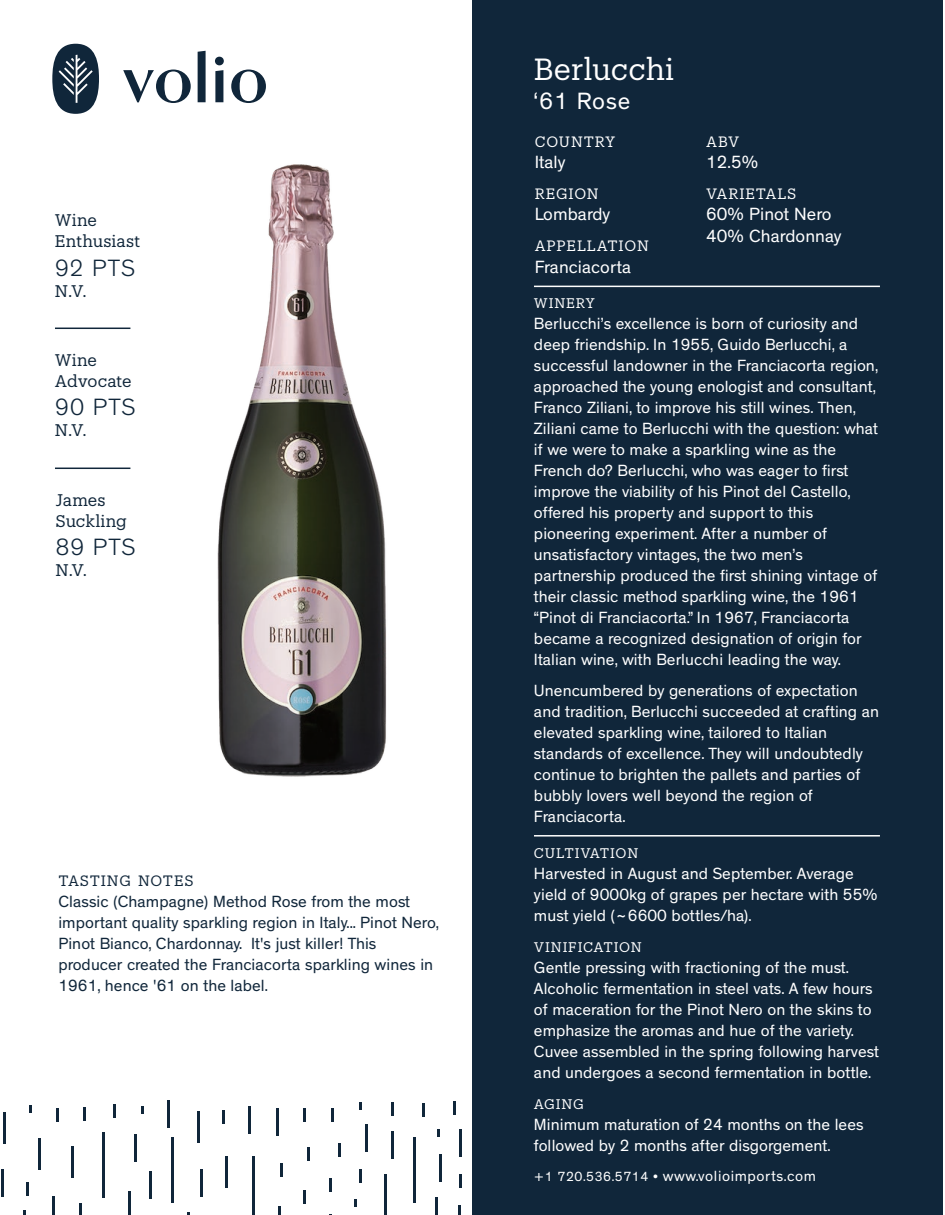
<style>
.page{position:relative;width:945px;height:1215px;background:#fff}
.page>*{position:absolute;margin:0;border:0;box-sizing:border-box;transform-origin:0 0}
.t1{font:30px "Produkt";letter-spacing:-.005em;color:#fff}
.t2{font:300 24px "Theinhardt";letter-spacing:.04em;color:#10263a}
.t3{font:24px "Theinhardt";letter-spacing:.035em;color:#fff}
.t4{font:18px/21.8px "Theinhardt";letter-spacing:.005em;color:#fff}
.t5{font:16.5px/21px "Theinhardt";letter-spacing:.005em;color:#fff}
.t6{font:16.5px/21px "Theinhardt";letter-spacing:.005em;color:#10263a}
.t7{font:16.5px/21px "Produkt";letter-spacing:-.005em;color:#10263a}
.t8{font:15px "Theinhardt";letter-spacing:.04em;color:#fff}
.t9{font:14.7px "Produkt";letter-spacing:.06em;color:#fff}
.t10{font:14.7px "Produkt";letter-spacing:.045em;color:#10263a}
.t11{font:13.65px "Produkt";letter-spacing:.06em;color:#fff}
.s1{font-size:13.5px}
</style>
<div class="page">
<img style="left:55px;top:100px;width:332px;height:677px">
<div style="left:472px;top:0;width:471px;height:1215px;background:#10263a"></div>
<hr style="left:534px;top:286px;width:346px;height:1px;background:#fff">
<svg style="left:52px;top:44px;width:47px;height:70px"></svg>
<svg style="left:198px;top:51px;width:8px;height:51px"></svg>
<svg style="left:215px;top:57px;width:9px;height:45px"></svg>
<svg style="left:123px;top:70px;width:68px;height:33px"></svg>
<svg style="left:231px;top:70px;width:35px;height:33px"></svg>
<hr style="left:276px;top:1109px;width:3px;height:27px;background:#10263a">
<hr style="left:248px;top:1106px;width:3px;height:27px;background:#10263a">
<hr style="left:1px;top:1170px;width:3px;height:27px;background:#10263a">
<hr style="left:128px;top:1191px;width:3px;height:24px;background:#10263a">
<hr style="left:439px;top:1154px;width:2px;height:27px;background:#10263a">
<hr style="left:200px;top:1169px;width:2px;height:27px;background:#10263a">
<hr style="left:168px;top:1100px;width:2px;height:27px;background:#10263a">
<hr style="left:134px;top:1134px;width:3px;height:27px;background:#10263a">
<hr style="left:391px;top:1132px;width:3px;height:27px;background:#10263a">
<hr style="left:459px;top:1129px;width:3px;height:27px;background:#10263a">
<hr style="left:149px;top:1171px;width:3px;height:27px;background:#10263a">
<hr style="left:365px;top:1124px;width:3px;height:27px;background:#10263a">
<hr style="left:252px;top:1156px;width:3px;height:59px;background:#10263a">
<svg style="left:435px;top:1197px;width:2px;height:18px"></svg>
<svg style="left:278px;top:1206px;width:2px;height:9px"></svg>
<hr style="left:172px;top:1137px;width:2px;height:66px;background:#10263a">
<hr style="left:384px;top:1174px;width:3px;height:41px;background:#10263a">
<hr style="left:52px;top:1196px;width:3px;height:19px;background:#10263a">
<svg style="left:458px;top:1206px;width:3px;height:9px"></svg>
<hr style="left:414px;top:1137px;width:2px;height:65px;background:#10263a">
<hr style="left:102px;top:1132px;width:3px;height:66px;background:#10263a">
<hr style="left:113px;top:1104px;width:3px;height:14px;background:#10263a">
<hr style="left:391px;top:1102px;width:3px;height:14px;background:#10263a">
<svg style="left:303px;top:1191px;width:3px;height:13px"></svg>
<svg style="left:79px;top:1203px;width:3px;height:12px"></svg>
<svg style="left:330px;top:1178px;width:2px;height:13px"></svg>
<svg style="left:359px;top:1169px;width:3px;height:13px"></svg>
<svg style="left:83px;top:1107px;width:3px;height:13px"></svg>
<svg style="left:338px;top:1144px;width:3px;height:13px"></svg>
<svg style="left:459px;top:1175px;width:3px;height:13px"></svg>
<svg style="left:281px;top:1163px;width:2px;height:14px"></svg>
<hr style="left:307px;top:1147px;width:3px;height:14px;background:#10263a">
<hr style="left:56px;top:1108px;width:3px;height:14px;background:#10263a">
<hr style="left:331px;top:1108px;width:3px;height:14px;background:#10263a">
<hr style="left:222px;top:1110px;width:3px;height:14px;background:#10263a">
<svg style="left:454px;top:1102px;width:2px;height:13px"></svg>
<hr style="left:26px;top:1182px;width:3px;height:14px;background:#10263a">
<svg style="left:422px;top:1104px;width:3px;height:13px"></svg>
<hr style="left:303px;top:1108px;width:3px;height:14px;background:#10263a">
<hr style="left:198px;top:1111px;width:2px;height:31px;background:#10263a">
<hr style="left:38px;top:1138px;width:3px;height:31px;background:#10263a">
<hr style="left:71px;top:1147px;width:2px;height:31px;background:#10263a">
<hr style="left:3px;top:1112px;width:3px;height:31px;background:#10263a">
<hr style="left:226px;top:1157px;width:2px;height:31px;background:#10263a">
<svg style="left:438px;top:1129px;width:2px;height:8px"></svg>
<svg style="left:354px;top:1199px;width:3px;height:8px"></svg>
<svg style="left:29px;top:1106px;width:3px;height:7px"></svg>
<svg style="left:141px;top:1106px;width:3px;height:7px"></svg>
<svg style="left:359px;top:1102px;width:3px;height:8px"></svg>
<hr style="left:534px;top:835px;width:346px;height:2px;background:#fff">
<hr style="left:55px;top:328px;width:75px;height:1px;background:#10263a">
<hr style="left:55px;top:468px;width:75px;height:1px;background:#10263a">
<p class="t7" style="left:55px;top:209px;width:87px">Wine<br>Enthusiast</p>
<h2 class="t2" style="left:55px;top:253px;width:82px">92 PTS</h2>
<p class="t7" style="left:55px;top:279px;width:33px">N.V.</p>
<p class="t7" style="left:55px;top:349px;width:78px">Wine<br>Advocate</p>
<h2 class="t2" style="left:55px;top:393px;width:82px">90 PTS</h2>
<p class="t7" style="left:55px;top:419px;width:33px">N.V.</p>
<p class="t7" style="left:55px;top:489px;width:73px">James<br>Suckling</p>
<h2 class="t2" style="left:55px;top:533px;width:82px">89 PTS</h2>
<p class="t7" style="left:55px;top:559px;width:33px">N.V.</p>
<p class="t10" style="left:58px;top:870px;width:137px">TASTING NOTES</p>
<p class="t6" style="left:58px;top:891px;width:382px">Classic (Champagne) Method Rose from the most important quality sparkling region in Italy... Pinot Nero, Pinot Bianco, Chardonnay. It's just killer! This producer created the Franciacorta sparkling wines in 1961, hence '61 on the label.</p>
<h1 class="t1" style="left:534px;top:49px;width:142px">Berlucchi</h1>
<h2 class="t3" style="left:534px;top:87px;width:98px">‘61 Rose</h2>
<p class="t9" style="left:535px;top:131px;width:82px">COUNTRY</p>
<p class="t4" style="left:535px;top:152px;width:32px">Italy</p>
<p class="t9" style="left:535px;top:183px;width:66px">REGION</p>
<p class="t4" style="left:535px;top:204px;width:77px">Lombardy</p>
<p class="t9" style="left:535px;top:236px;width:116px">APPELLATION</p>
<p class="t4" style="left:535px;top:256px;width:98px">Franciacorta</p>
<p class="t9" style="left:706px;top:131px;width:35px">ABV</p>
<p class="t4" style="left:706px;top:152px;width:54px">12.5%</p>
<p class="t9" style="left:706px;top:183px;width:92px">VARIETALS</p>
<p class="t4" style="left:706px;top:204px;width:137px">60% Pinot Nero<br>40% Chardonnay</p>
<p class="t11" style="left:534px;top:293px;width:62px">WINERY</p>
<p class="t5" style="left:534px;top:313px;width:346px">Berlucchi’s excellence is born of curiosity and deep friendship. In 1955, Guido Berlucchi, a successful landowner in the Franciacorta region, approached the young enologist and consultant, Franco Ziliani, to improve his still wines. Then, Ziliani came to Berlucchi with the question: what if we were to make a sparkling wine as the French do? Berlucchi, who was eager to first improve the viability of his Pinot del Castello, offered his property and support to this pioneering experiment. After a number of unsatisfactory vintages, the two men’s partnership produced the first shining vintage of their classic method sparkling wine, the 1961 “Pinot di Franciacorta.” In 1967, Franciacorta became a recognized designation of origin for Italian wine, with Berlucchi leading the way.</p>
<p class="t5" style="left:534px;top:681px;width:347px">Unencumbered by generations of expectation and tradition, Berlucchi succeeded at crafting an elevated sparkling wine, tailored to Italian standards of excellence. They will undoubtedly continue to brighten the pallets and parties of bubbly lovers well beyond the region of Franciacorta.</p>
<p class="t11" style="left:534px;top:843px;width:106px">CULTIVATION</p>
<p class="t5" style="left:534px;top:863px;width:345px">Harvested in August and September. Average yield of 9000kg of grapes per hectare with 55% must yield (~6600 bottles/ha).</p>
<p class="t11" style="left:534px;top:937px;width:109px">VINIFICATION</p>
<p class="t5" style="left:534px;top:957px;width:346px">Gentle pressing with fractioning of the must.<br>Alcoholic fermentation in steel vats. A few hours of maceration for the Pinot Nero on the skins to emphasize the aromas and hue of the variety.<br>Cuvee assembled in the spring following harvest and undergoes a second fermentation in bottle.</p>
<p class="t11" style="left:534px;top:1094px;width:51px">AGING</p>
<p class="t5" style="left:534px;top:1114px;width:331px">Minimum maturation of 24 months on the lees followed by 2 months after disgorgement.</p>
<p class="t8" style="left:534px;top:1167px;width:284px"><span class="s1">+1 720.536.5714 •</span> www.volioimports.com</p>
</div>
